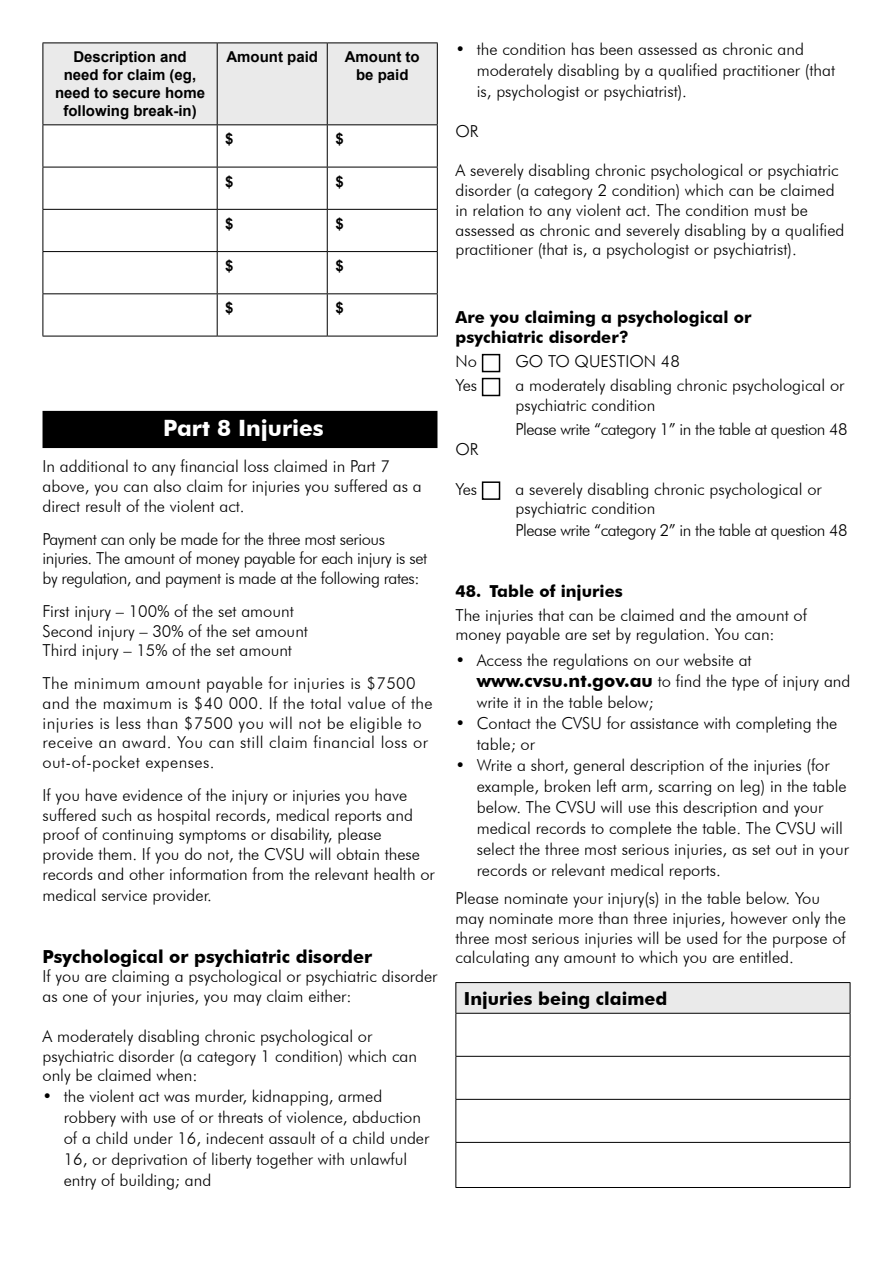
<style>
.page{position:relative;width:893px;height:1263px;background:#fff}
.page>*{position:absolute;margin:0;border:0;box-sizing:border-box;transform-origin:0 0}
.t1{font:700 22.5px "Futura BT";color:#fff}
.t2{font:700 18px "Futura BT";color:#000}
.t3{font:300 16.5px/19.8px "Futura BT";color:#000}
.t4{font:300 16.5px/19.8px "Futura BT";letter-spacing:.025em;color:#000}
.t5{font:300 16.5px/19.8px "Futura BT";letter-spacing:-.025em;color:#000}
.t6{font:300 16.5px "Futura BT";letter-spacing:-.03em;color:#000}
.t7{font:700 16.5px/19.8px "Futura BT";color:#000}
.t8{font:700 15px/18px "Arial";color:#000;text-align:center}
.s1{font-weight:700;font-size:18px}
</style>
<div class="page">
<div style="left:43px;top:412px;width:394px;height:35px;background:#000"></div>
<div style="left:43px;top:411px;width:394px;height:37px;border:2px solid #000"></div>
<div style="left:456px;top:982px;width:394px;height:31px;background:#eaeaea"></div>
<hr style="left:455px;top:982px;width:395px;height:1px;background:#000">
<hr style="left:455px;top:983px;width:1px;height:30px;background:#000">
<hr style="left:850px;top:983px;width:1px;height:30px;background:#000">
<hr style="left:455px;top:1013px;width:395px;height:1px;background:#000">
<hr style="left:455px;top:1014px;width:1px;height:42px;background:#000">
<hr style="left:850px;top:1014px;width:1px;height:42px;background:#000">
<hr style="left:455px;top:1056px;width:395px;height:1px;background:#000">
<hr style="left:455px;top:1057px;width:1px;height:42px;background:#000">
<hr style="left:850px;top:1057px;width:1px;height:42px;background:#000">
<hr style="left:455px;top:1099px;width:395px;height:1px;background:#000">
<hr style="left:455px;top:1100px;width:1px;height:42px;background:#000">
<hr style="left:850px;top:1100px;width:1px;height:42px;background:#000">
<hr style="left:455px;top:1142px;width:395px;height:1px;background:#000">
<hr style="left:455px;top:1143px;width:1px;height:44px;background:#000">
<hr style="left:850px;top:1143px;width:1px;height:44px;background:#000">
<hr style="left:455px;top:1187px;width:395px;height:1px;background:#000">
<div style="left:482px;top:354px;width:18px;height:18px;border:2px solid #000"></div>
<div style="left:482px;top:378px;width:18px;height:18px;border:2px solid #000"></div>
<div style="left:44px;top:44px;width:393px;height:80px;background:#eaeaea"></div>
<hr style="left:43px;top:43px;width:174px;height:1px;background:#000">
<hr style="left:43px;top:43px;width:1px;height:81px;background:#000">
<hr style="left:217px;top:43px;width:110px;height:1px;background:#000">
<hr style="left:217px;top:43px;width:1px;height:81px;background:#000">
<hr style="left:327px;top:43px;width:111px;height:1px;background:#000">
<hr style="left:327px;top:43px;width:1px;height:81px;background:#000">
<hr style="left:437px;top:43px;width:1px;height:81px;background:#000">
<hr style="left:43px;top:124px;width:174px;height:1px;background:#000">
<hr style="left:43px;top:125px;width:1px;height:42px;background:#000">
<hr style="left:217px;top:124px;width:110px;height:1px;background:#000">
<hr style="left:217px;top:125px;width:1px;height:42px;background:#000">
<hr style="left:327px;top:124px;width:111px;height:1px;background:#000">
<hr style="left:327px;top:125px;width:1px;height:42px;background:#000">
<hr style="left:437px;top:125px;width:1px;height:42px;background:#000">
<hr style="left:43px;top:167px;width:174px;height:1px;background:#000">
<hr style="left:43px;top:167px;width:1px;height:42px;background:#000">
<hr style="left:217px;top:167px;width:110px;height:1px;background:#000">
<hr style="left:217px;top:167px;width:1px;height:42px;background:#000">
<hr style="left:327px;top:167px;width:111px;height:1px;background:#000">
<hr style="left:327px;top:167px;width:1px;height:42px;background:#000">
<hr style="left:437px;top:167px;width:1px;height:42px;background:#000">
<hr style="left:43px;top:209px;width:174px;height:1px;background:#000">
<hr style="left:43px;top:210px;width:1px;height:41px;background:#000">
<hr style="left:217px;top:209px;width:110px;height:1px;background:#000">
<hr style="left:217px;top:210px;width:1px;height:41px;background:#000">
<hr style="left:327px;top:209px;width:111px;height:1px;background:#000">
<hr style="left:327px;top:210px;width:1px;height:41px;background:#000">
<hr style="left:437px;top:210px;width:1px;height:41px;background:#000">
<hr style="left:43px;top:251px;width:174px;height:1px;background:#000">
<hr style="left:43px;top:252px;width:1px;height:41px;background:#000">
<hr style="left:217px;top:251px;width:110px;height:1px;background:#000">
<hr style="left:217px;top:252px;width:1px;height:41px;background:#000">
<hr style="left:327px;top:251px;width:111px;height:1px;background:#000">
<hr style="left:327px;top:252px;width:1px;height:41px;background:#000">
<hr style="left:437px;top:252px;width:1px;height:41px;background:#000">
<hr style="left:43px;top:293px;width:174px;height:1px;background:#000">
<hr style="left:43px;top:294px;width:1px;height:42px;background:#000">
<hr style="left:217px;top:293px;width:110px;height:1px;background:#000">
<hr style="left:217px;top:294px;width:1px;height:42px;background:#000">
<hr style="left:327px;top:293px;width:111px;height:1px;background:#000">
<hr style="left:327px;top:294px;width:1px;height:42px;background:#000">
<hr style="left:437px;top:294px;width:1px;height:42px;background:#000">
<hr style="left:43px;top:336px;width:174px;height:1px;background:#000">
<hr style="left:217px;top:336px;width:110px;height:1px;background:#000">
<hr style="left:327px;top:336px;width:111px;height:1px;background:#000">
<div style="left:482px;top:481px;width:18px;height:19px;border:2px solid #000"></div>
<p class="t8" style="left:55px;top:49px;width:152px">Description and need for claim (eg, need to secure home following break-in)</p>
<p class="t8" style="left:226px;top:49px;width:93px">Amount paid</p>
<p class="t8" style="left:345px;top:49px;width:76px">Amount to be paid</p>
<p class="t8" style="left:225px;top:130px;width:10px">$</p>
<p class="t8" style="left:335px;top:130px;width:10px">$</p>
<p class="t8" style="left:225px;top:173px;width:10px">$</p>
<p class="t8" style="left:335px;top:173px;width:10px">$</p>
<p class="t8" style="left:225px;top:215px;width:10px">$</p>
<p class="t8" style="left:335px;top:215px;width:10px">$</p>
<p class="t8" style="left:225px;top:257px;width:10px">$</p>
<p class="t8" style="left:335px;top:257px;width:10px">$</p>
<p class="t8" style="left:225px;top:299px;width:10px">$</p>
<p class="t8" style="left:335px;top:299px;width:10px">$</p>
<h1 class="t1" style="left:163px;top:415px;width:162px">Part 8 Injuries</h1>
<p class="t3" style="left:43px;top:457px;width:381px">In additional to any financial loss claimed in Part 7 above, you can also claim for injuries you suffered as a direct result of the violent act.</p>
<p class="t5" style="left:43px;top:529px;width:386px">Payment can only be made for the three most serious injuries. The amount of money payable for each injury is set by regulation, and payment is made at the following rates:</p>
<p class="t3" style="left:43px;top:601px;width:267px">First injury – 100% of the set amount<br>Second injury – 30% of the set amount<br>Third injury – 15% of the set amount</p>
<p class="t4" style="left:43px;top:673px;width:392px">The minimum amount payable for injuries is $7500 and the maximum is $40 000. If the total value of the injuries is less than $7500 you will not be eligible to receive an award. You can still claim financial loss or out-of-pocket expenses.</p>
<p class="t3" style="left:43px;top:785px;width:394px">If you have evidence of the injury or injuries you have suffered such as hospital records, medical reports and proof of continuing symptoms or disability, please provide them. If you do not, the CVSU will obtain these records and other information from the relevant health or</p>
<p class="t3" style="left:43px;top:885px;width:171px">medical service provider.</p>
<p class="t2" style="left:43px;top:945px;width:331px">Psychological or psychiatric disorder</p>
<p class="t3" style="left:43px;top:966px;width:396px">If you are claiming a psychological or psychiatric disorder as one of your injuries, you may claim either:</p>
<p class="t3" style="left:43px;top:1026px;width:376px">A moderately disabling chronic psychological or psychiatric disorder (a category 1 condition) which can only be claimed when:</p>
<p class="t3" style="left:64px;top:1086px;width:367px;line-height:21px;text-indent:-21px">• the violent act was murder, kidnapping, armed robbery with use of or threats of violence, abduction of a child under 16, indecent assault of a child under 16, or deprivation of liberty together with unlawful entry of building; and</p>
<p class="t3" style="left:477px;top:39px;width:360px;line-height:21px;text-indent:-21px">• the condition has been assessed as chronic and moderately disabling by a qualified practitioner (that is, psychologist or psychiatrist).</p>
<p class="t3" style="left:455px;top:121px;width:25px">OR</p>
<p class="t3" style="left:455px;top:160px;width:391px">A severely disabling chronic psychological or psychiatric disorder (a category 2 condition) which can be claimed in relation to any violent act. The condition must be assessed as chronic and severely disabling by a qualified practitioner (that is, a psychologist or psychiatrist).</p>
<p class="t7" style="left:455px;top:307px;width:297px">Are you claiming a psychological or psychiatric disorder?</p>
<p class="t3" style="left:455px;top:351px;width:23px">No</p>
<p class="t3" style="left:515px;top:351px;width:166px">GO TO QUESTION 48</p>
<p class="t3" style="left:455px;top:375px;width:23px">Yes</p>
<p class="t3" style="left:515px;top:375px;width:330px">a moderately disabling chronic psychological or psychiatric condition</p>
<p class="t6" style="left:515px;top:419px;width:334px">Please write “category 1” in the table at question 48</p>
<p class="t3" style="left:455px;top:439px;width:25px">OR</p>
<p class="t3" style="left:455px;top:479px;width:23px">Yes</p>
<p class="t3" style="left:515px;top:479px;width:308px">a severely disabling chronic psychological or psychiatric condition</p>
<p class="t6" style="left:515px;top:520px;width:334px">Please write “category 2” in the table at question 48</p>
<p class="t7" style="left:455px;top:581px;width:169px">48. Table of injuries</p>
<p class="t3" style="left:455px;top:605px;width:353px">The injuries that can be claimed and the amount of money payable are set by regulation. You can:</p>
<p class="t3" style="left:477px;top:649px;width:375px;line-height:21px;text-indent:-21px">• Access the regulations on our website at <span class="s1">www.cvsu.nt.gov.au</span> to find the type of injury and write it in the table below;</p>
<p class="t3" style="left:477px;top:712px;width:362px;line-height:21px;text-indent:-21px">• Contact the CVSU for assistance with completing the table; or</p>
<p class="t3" style="left:477px;top:754px;width:374px;line-height:21px;text-indent:-21px">• Write a short, general description of the injuries (for example, broken left arm, scarring on leg) in the table below. The CVSU will use this description and your medical records to complete the table. The CVSU will select the three most serious injuries, as set out in your records or relevant medical reports.</p>
<p class="t3" style="left:455px;top:888px;width:392px">Please nominate your injury(s) in the table below. You may nominate more than three injuries, however only the three most serious injuries will be used for the purpose of calculating any amount to which you are entitled.</p>
<p class="t2" style="left:464px;top:987px;width:205px">Injuries being claimed</p>
</div>
